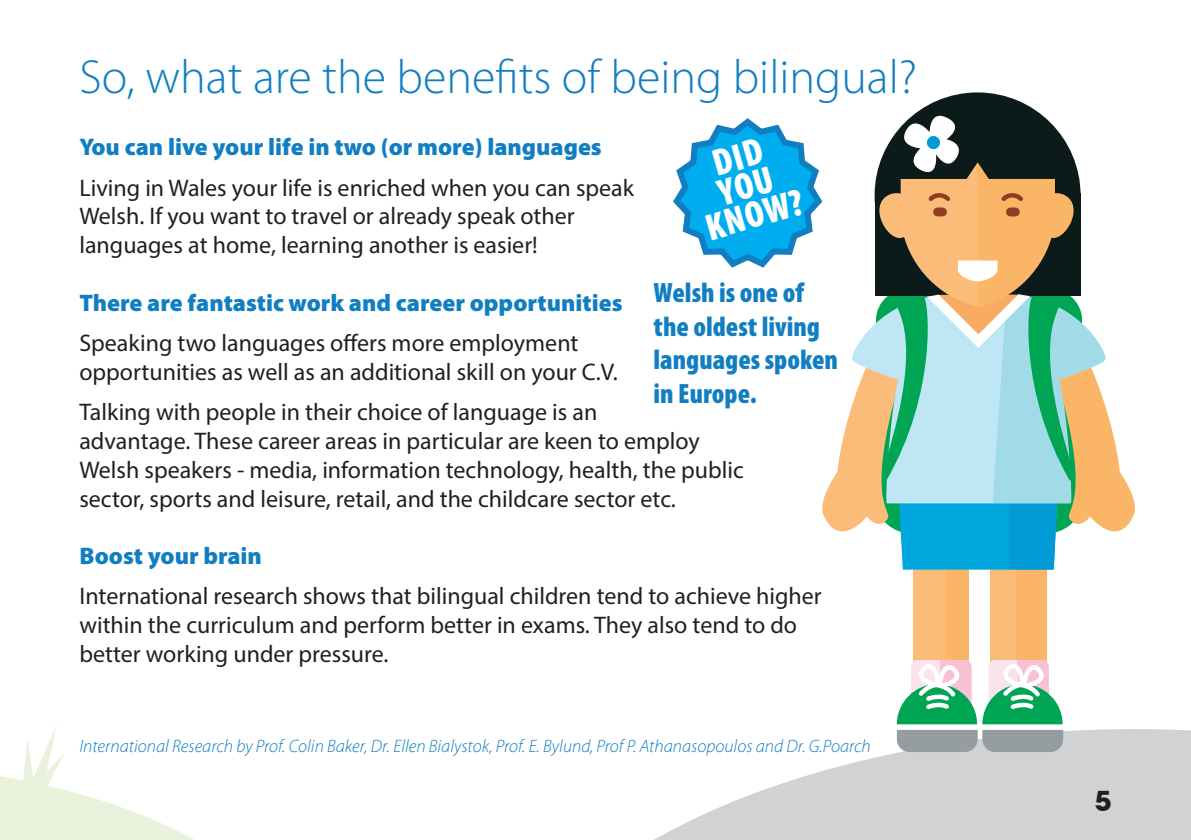
<style>
.page{position:relative;width:1191px;height:840px;background:#fff}
.page>*{position:absolute;margin:0;border:0;box-sizing:border-box;transform-origin:0 0}
.t1{font:300 48px "Myriad Pro";color:#127ec2}
.t2{font:900 condensed 38px/30px "Myriad Pro";color:#fff;text-align:center}
.t3{font:900 condensed 28px/33.6px "Myriad Pro";color:#127ec2}
.t4{font:700 28px "Lubalin Graph IT Cby BT";color:#231f20}
.t5{font:24px/28.8px "Myriad Pro";color:#231f20}
.t6{font:900 24px/40.2px "Myriad Pro";color:#127ec2}
.t7{font:italic 300 18px "Myriad Pro";color:#127ec2}
.s1{font-weight:900;color:#127ec2}
.s2{font-weight:900;color:#fff}
.s3{color:#fff}
.s4{font-weight:400;color:#231f20}
</style>
<div class="page">
<svg style="left:656px;top:722px;width:535px;height:117px;fill:#d1d2d4"></svg>
<svg style="left:0;top:725px;width:193px;height:114px"></svg>
<div style="left:913px;top:501px;width:56px;height:210px;background:#fcbc79"></div>
<div style="left:990px;top:501px;width:56px;height:215px;background:#fcbc79"></div>
<div style="left:1015px;top:501px;width:31px;height:215px;background:#fbb566"></div>
<div style="left:944px;top:501px;width:24px;height:215px;background:#fbb566"></div>
<svg style="left:897px;top:657px;width:166px;height:94px"></svg>
<div style="left:874px;top:92px;width:206px;height:206px;background:#0c1b19;border-radius:50%"></div>
<svg style="left:673px;top:110px;width:462px;height:459px"></svg>
<h1 class="t1" style="left:79px;top:48px;width:839px">So, what are the benefits of being bilingual?</h1>
<p class="t5" style="left:79px;top:127px;width:556px;line-height:40.2px"><span class="s1">You can live your life in two (or more) languages</span><span class="s2">.<br></span>Living in Wales your life is enriched when you can speak</p>
<p class="t5" style="left:79px;top:201px;width:497px">Welsh. If you want to travel or already speak other languages at home, learning another is easier!</p>
<p class="t6" style="left:79px;top:281px;width:551px">There are fantastic work and career opportunities<span class="s3">.<br></span><span class="s4">Speaking two languages offers more employment</span></p>
<p class="t5" style="left:79px;top:351px;width:540px;line-height:40.2px">opportunities as well as an additional skill on your C.V.<br>Talking with people in their choice of language is an</p>
<p class="t5" style="left:79px;top:426px;width:666px">advantage. These career areas in particular are keen to employ<br>Welsh speakers - media, information technology, health, the public sector, sports and leisure, retail, and the childcare sector etc.</p>
<p class="t5" style="left:79px;top:535px;width:744px;line-height:40.2px"><span class="s1">Boost your brain</span><span class="s2">.<br></span>International research shows that bilingual children tend to achieve higher</p>
<p class="t5" style="left:79px;top:610px;width:719px">within the curriculum and perform better in exams. They also tend to do better working under pressure.</p>
<h2 class="t2" style="left:686px;top:157px;width:101px;rotate:-16deg">DID<br>YOU<br>KNOW?</h2>
<p class="t3" style="left:653px;top:276px;width:186px">Welsh is one of the oldest living languages spoken in Europe.</p>
<p class="t7" style="left:79px;top:734px;width:793px">International Research by Prof. Colin Baker, Dr. Ellen Bialystok, Prof. E. Bylund, Prof P. Athanasopoulos and Dr. G.Poarch</p>
<p class="t4" style="left:1095px;top:783px;width:18px">5</p>
</div>
